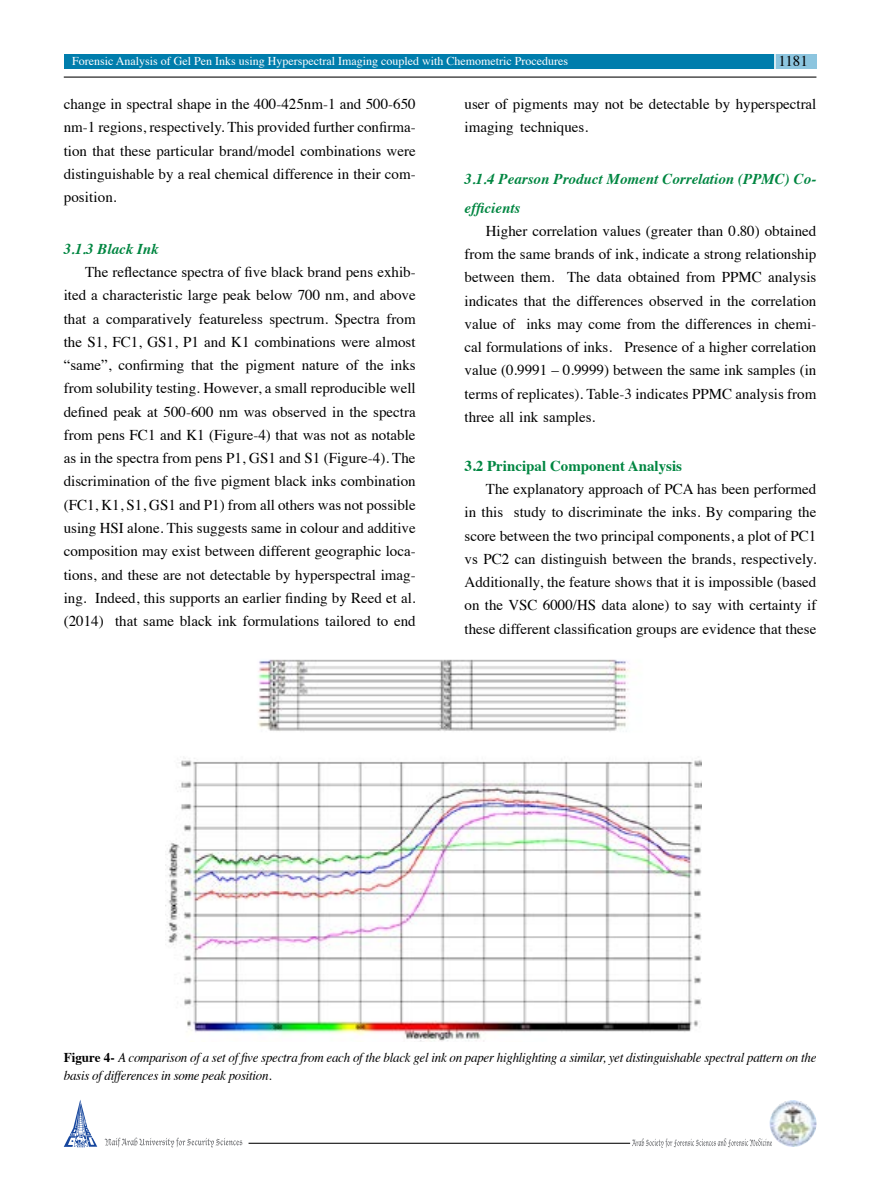
<style>
.page{position:relative;width:893px;height:1191px;background:#fff}
.page>*{position:absolute;margin:0;border:0;box-sizing:border-box;transform-origin:0 0}
.t1{font:15px/23.2px "Times";color:#000;text-align:justify}
.t2{font:italic 700 15px/28.5px "Times";color:#008641}
.t3{font:700 15px "Times";color:#008641}
.t4{font:700 14.7px/25.7px "Times New Roman";color:#000}
.t5{font:italic 13.5px/18px "Times";letter-spacing:-.02em;color:#000;scale:.96 1}
.t6{font:12px "Times";color:#fff}
.s1{font-weight:700;font-style:normal}
</style>
<div class="page">
<hr style="left:249px;top:1142px;width:381px;height:1px;background:#000">
<img style="left:770px;top:1100px;width:46px;height:47px">
<svg style="left:64px;top:1100px;width:33px;height:47px"></svg>
<svg style="left:105px;top:1137px;width:137px;height:10px"></svg>
<svg style="left:632px;top:1138px;width:140px;height:9px"></svg>
<div style="left:64px;top:54px;width:752px;height:14px;background:#007dac"></div>
<div style="left:775px;top:54px;width:41px;height:14px;background:#8cc5df"></div>
<hr style="left:774px;top:49px;width:2px;height:30px;background:#fff">
<hr style="left:64px;top:77px;width:752px;height:1px;background:#000">
<img style="left:166px;top:659px;width:536px;height:382px">
<p class="t6" style="left:72px;top:50px;width:497px">Forensic Analysis of Gel Pen Inks using Hyperspectral Imaging coupled with Chemometric Procedures</p>
<p class="t1" style="left:778px;top:48px;width:31px">1181</p>
<p class="t1" style="left:64px;top:91px;width:353px">change in spectral shape in the 400-425nm-1 and 500-650 nm-1 regions, respectively. This provided further confirma&shy;tion that these particular brand/model combinations were distinguishable by a real chemical difference in their com&shy;position.</p>
<p class="t2" style="left:64px;top:233px;width:97px">3.1.3 Black Ink</p>
<p class="t1" style="left:64px;top:259px;width:353px;text-indent:21px">The reflectance spectra of five black brand pens exhib&shy;ited a characteristic large peak below 700 nm, and above that a comparatively featureless spectrum. Spectra from the S1, FC1, GS1, P1 and K1 combinations were almost “same”, confirming that the pigment nature of the inks from solubility testing. However, a small reproducible well defined peak at 500-600 nm was observed in the spectra from pens FC1 and K1 (Figure-4) that was not as notable as in the spectra from pens P1, GS1 and S1 (Figure-4). The discrimination of the five pigment black inks combination (FC1, K1, S1, GS1 and P1) from all others was not possible using HSI alone. This suggests same in colour and additive composition may exist between different geographic loca&shy;tions, and these are not detectable by hyperspectral imag&shy;ing. Indeed, this supports an earlier finding by Reed et al. (2014) that same black ink formulations tailored to end</p>
<p class="t1" style="left:465px;top:91px;width:353px">user of pigments may not be detectable by hyperspectral imaging techniques.</p>
<p class="t2" style="left:465px;top:163px;width:353px">3.1.4 Pearson Product Moment Correlation (PPMC) Co&shy;efficients</p>
<p class="t1" style="left:465px;top:218px;width:353px;text-indent:21px">Higher correlation values (greater than 0.80) obtained from the same brands of ink, indicate a strong relationship between them. The data obtained from PPMC analysis indicates that the differences observed in the correlation value of inks may come from the differences in chemi&shy;cal formulations of inks. Presence of a higher correlation value (0.9991 – 0.9999) between the same ink samples (in terms of replicates). Table-3 indicates PPMC analysis from three all ink samples.</p>
<p class="t3" style="left:465px;top:451px;width:219px">3.2 Principal Component Analysis</p>
<p class="t1" style="left:465px;top:476px;width:353px;text-indent:21px">The explanatory approach of PCA has been performed in this study to discriminate the inks. By comparing the score between the two principal components, a plot of PC1 vs PC2 can distinguish between the brands, respectively.<br>Additionally, the feature shows that it is impossible (based on the VSC 6000/HS data alone) to say with certainty if these different classification groups are evidence that these</p>
<p class="t4" style="left:162px;top:519px;width:556px">Figure 4- A comparison of a set of five spectra from each of the black gel ink on paper highlighting a similar, yet distinguishable spectral pattern on the basis of differences in</p>
<p class="t5" style="left:64px;top:1048px;width:786px"><span class="s1">Figure 4-</span> A comparison of a set of five spectra from each of the black gel ink on paper highlighting a similar, yet distinguishable spectral pattern on the basis of differences in some peak position.</p>
</div>
